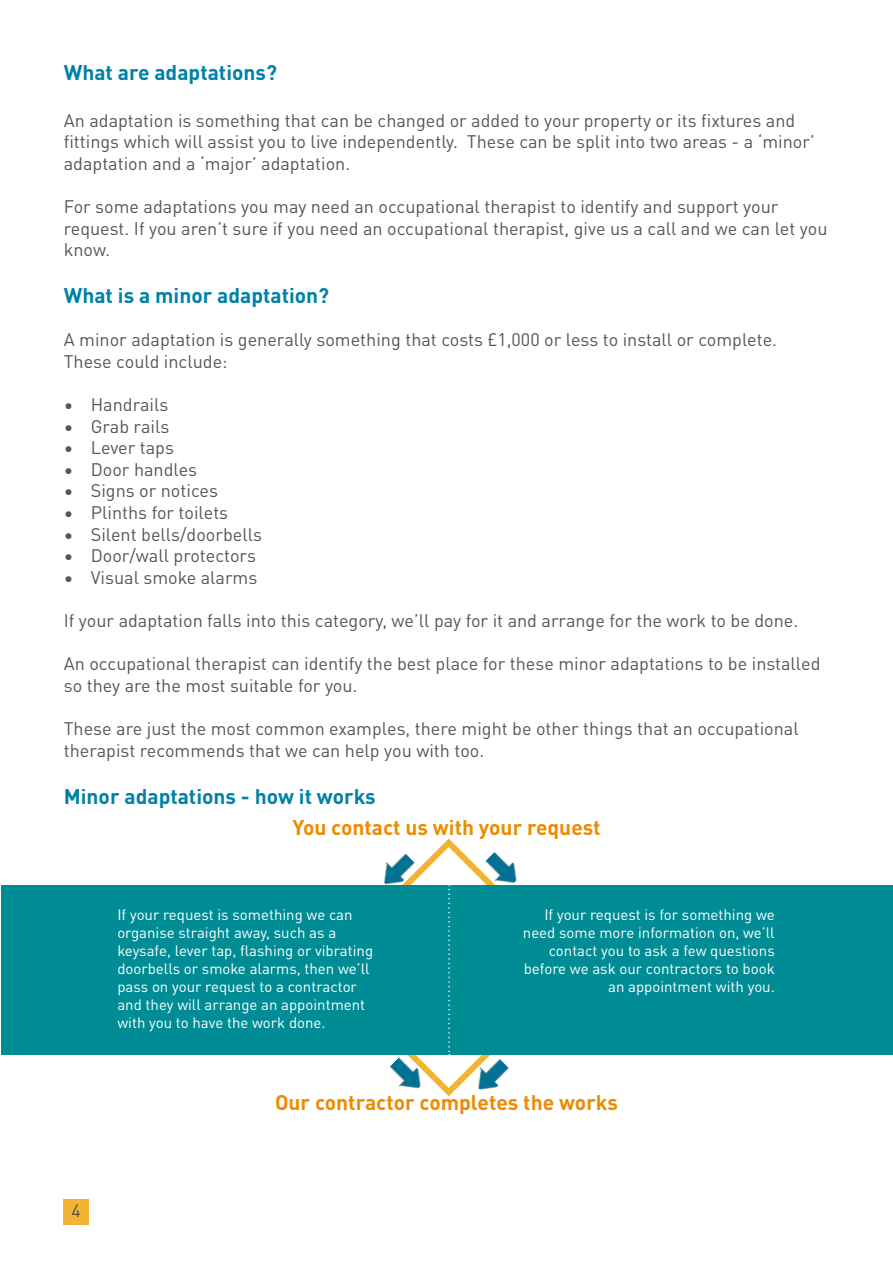
<style>
.page{position:relative;width:893px;height:1263px;background:#fff}
.page>*{position:absolute;margin:0;border:0;box-sizing:border-box;transform-origin:0 0}
.t1{font:700 21px "DIN Pro";color:#0081a7}
.t2{font:700 21px "DIN Pro";color:#ed8b00}
.copyy{font:18px/21.6px "DIN Pro";color:#565657}
.t3{font:18px "DIN Pro";color:#4f5153}
.t4{font:15px/18px "DIN Pro";color:#fff}
</style>
<div class="page">
<div style="left:64px;top:1199px;width:25px;height:25px;background:#f1b434"></div>
<svg style="left:316px;top:838px;width:266px;height:259px"></svg>
<div style="left:1px;top:885px;width:891px;height:169px;background:#008c95"></div>
<img style="left:375px;top:848px;width:43px;height:37px">
<img style="left:480px;top:848px;width:44px;height:37px">
<img style="left:384px;top:1054px;width:44px;height:43px">
<img style="left:469px;top:1054px;width:43px;height:43px">
<svg style="left:448px;top:884px;width:2px;height:172px"></svg>
<p class="t1" style="left:64px;top:56px;width:215px">What are adaptations?</p>
<p class="copyy" style="left:64px;top:108px;width:753px">An adaptation is something that can be changed or added to your property or its fixtures and fittings which will assist you to live independently. These can be split into two areas - a ‘minor’ adaptation and a ‘major’ adaptation.</p>
<p class="copyy" style="left:64px;top:195px;width:765px">For some adaptations you may need an occupational therapist to identify and support your request. If you aren’t sure if you need an occupational therapist, give us a call and we can let you know.</p>
<p class="t1" style="left:64px;top:279px;width:267px">What is a minor adaptation?</p>
<p class="copyy" style="left:64px;top:328px;width:715px">A minor adaptation is generally something that costs £1,000 or less to install or complete.</p>
<p class="copyy" style="left:64px;top:349px;width:165px">These could include:</p>
<p class="copyy" style="left:64px;top:393px;width:106px">• Handrails</p>
<p class="copyy" style="left:64px;top:414px;width:107px">• Grab rails</p>
<p class="copyy" style="left:64px;top:436px;width:112px">• Lever taps</p>
<p class="copyy" style="left:64px;top:457px;width:135px">• Door handles</p>
<p class="copyy" style="left:64px;top:479px;width:156px">• Signs or notices</p>
<p class="copyy" style="left:64px;top:501px;width:166px">• Plinths for toilets</p>
<p class="copyy" style="left:64px;top:522px;width:200px">• Silent bells/doorbells</p>
<p class="copyy" style="left:64px;top:544px;width:194px">• Door/wall protectors</p>
<p class="copyy" style="left:64px;top:565px;width:195px">• Visual smoke alarms</p>
<p class="copyy" style="left:64px;top:609px;width:736px">If your adaptation falls into this category, we’ll pay for it and arrange for the work to be done.</p>
<p class="copyy" style="left:64px;top:652px;width:758px">An occupational therapist can identify the best place for these minor adaptations to be installed so they are the most suitable for you.</p>
<p class="copyy" style="left:64px;top:717px;width:736px">These are just the most common examples, there might be other things that an occupational therapist recommends that we can help you with too.</p>
<p class="t1" style="left:64px;top:779px;width:314px">Minor adaptations - how it works</p>
<p class="t2" style="left:292px;top:811px;width:310px">You contact us with your request</p>
<p class="t4" style="left:117px;top:905px;width:257px">If your request is something we can organise straight away, such as a keysafe, lever tap, flashing or vibrating doorbells or smoke alarms, then we’ll pass on your request to a contractor and they will arrange an appointment with you to have the work done.</p>
<p class="t4" style="left:523px;top:905px;width:253px;text-align:right">If your request is for something we need some more information on, we’ll contact you to ask a few questions before we ask our contractors to book an appointment with you.</p>
<p class="t3" style="left:72px;top:1197px;width:11px">4</p>
<p class="t2" style="left:275px;top:1086px;width:344px">Our contractor completes the works</p>
</div>
